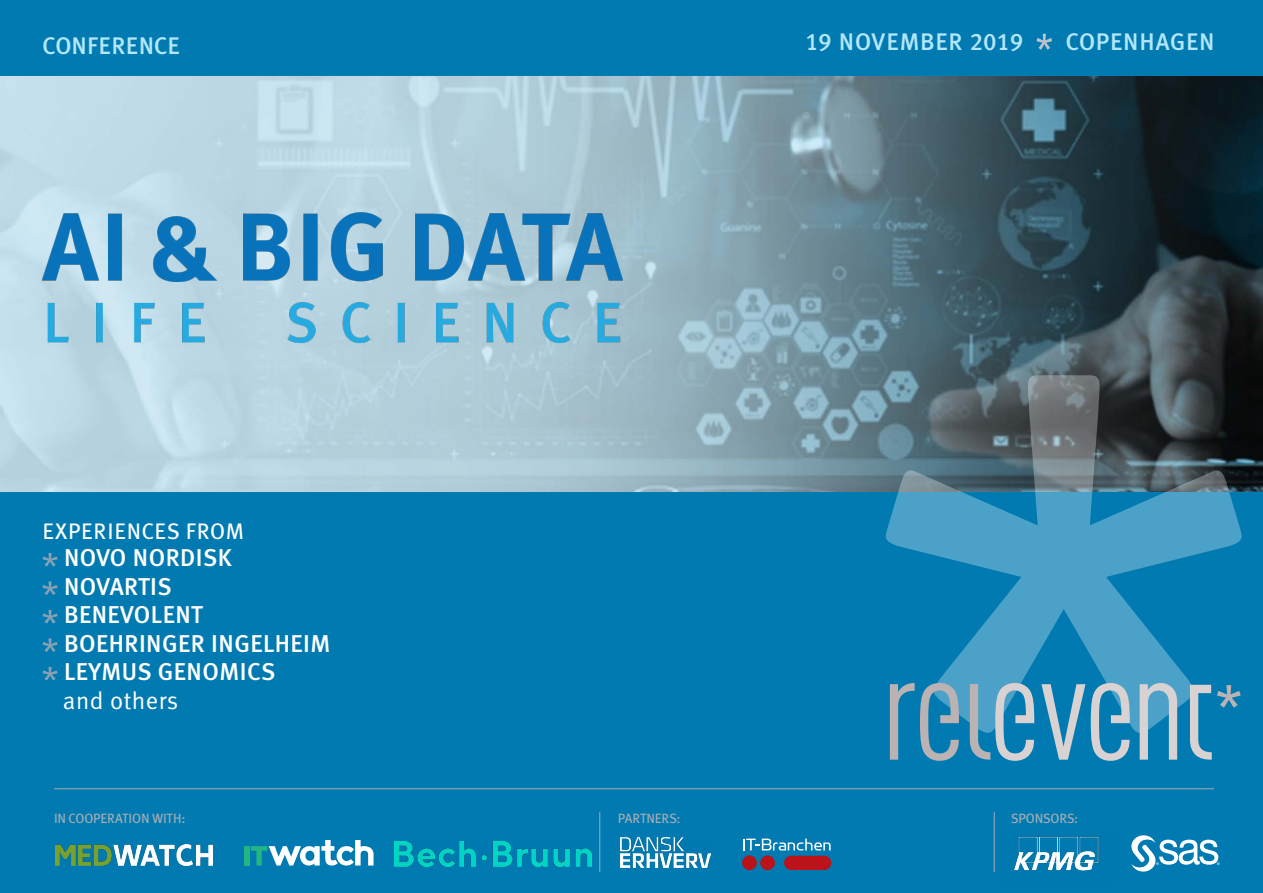
<style>
.page{position:relative;width:1263px;height:893px;background:#007ab1}
.page>*{position:absolute;margin:0;border:0;box-sizing:border-box;transform-origin:0 0}
.t1{font:24.3px/28.5px "Meta Medium LF";letter-spacing:.02em;color:#fff}
.t2{font:24.3px "Meta Normal LF";letter-spacing:.02em;color:#fff}
.t3{font:500 24px "Meta Plus";letter-spacing:.02em;color:#b3e7fa}
.t4{font:22.5px "Meta Plus";letter-spacing:.035em;color:#fff}
.t5{font:13.5px "Meta Plus";letter-spacing:-.015em;color:#a7aeb4}
.s1{font-family:"Meta Plus Medium Caps";font-weight:400}
</style>
<div class="page">
<img style="left:0;top:77px;width:1263px;height:414px">
<svg style="left:886px;top:375px;width:356px;height:358px"></svg>
<svg style="left:1041px;top:684px;width:44px;height:76px"></svg>
<svg style="left:1140px;top:683px;width:37px;height:77px"></svg>
<svg style="left:890px;top:683px;width:69px;height:78px"></svg>
<svg style="left:970px;top:683px;width:64px;height:78px"></svg>
<svg style="left:1091px;top:683px;width:39px;height:78px"></svg>
<svg style="left:1190px;top:685px;width:50px;height:75px"></svg>
<hr style="left:54px;top:788px;width:1160px;height:1px;background:#a7aeb4">
<svg style="left:1036px;top:34px;width:16px;height:16px"></svg>
<svg style="left:43px;top:553px;width:15px;height:13px"></svg>
<svg style="left:43px;top:581px;width:15px;height:14px"></svg>
<svg style="left:43px;top:610px;width:15px;height:13px"></svg>
<svg style="left:43px;top:638px;width:15px;height:14px"></svg>
<svg style="left:43px;top:667px;width:15px;height:13px"></svg>
<img style="left:41px;top:202px;width:581px;height:145px">
<hr style="left:994px;top:812px;width:1px;height:60px;background:#a7aeb4">
<hr style="left:599px;top:812px;width:1px;height:60px;background:#a7aeb4">
<div style="left:244px;top:846px;width:5px;height:19px;background:#22b681"></div>
<svg style="left:251px;top:840px;width:122px;height:25px"></svg>
<img style="left:395px;top:841px;width:196px;height:26px">
<img style="left:1014px;top:836px;width:85px;height:35px">
<img style="left:55px;top:845px;width:158px;height:20px">
<svg style="left:742px;top:839px;width:89px;height:31px"></svg>
<img style="left:621px;top:838px;width:89px;height:29px">
<svg style="left:1131px;top:835px;width:89px;height:37px"></svg>
<p class="t3" style="left:43px;top:32px;width:139px">CONFERENCE</p>
<p class="t3" style="left:805px;top:27px;width:219px"><span class="s1">19</span> NOVEMBER <span class="s1">2019</span></p>
<p class="t3" style="left:1066px;top:27px;width:151px">COPENHAGEN</p>
<p class="t4" style="left:43px;top:518px;width:203px">EXPERIENCES FROM</p>
<p class="t1" style="left:64px;top:544px;width:268px">NOVO NORDISK<br>NOVARTIS<br>BENEVOLENT<br>BOEHRINGER INGELHEIM<br>LEYMUS GENOMICS</p>
<p class="t2" style="left:63px;top:686px;width:117px">and others</p>
<p class="t5" style="left:54px;top:810px;width:133px">IN COOPERATION WITH:</p>
<p class="t5" style="left:618px;top:810px;width:64px">PARTNERS:</p>
<p class="t5" style="left:1011px;top:810px;width:69px">SPONSORS:</p>
</div>
